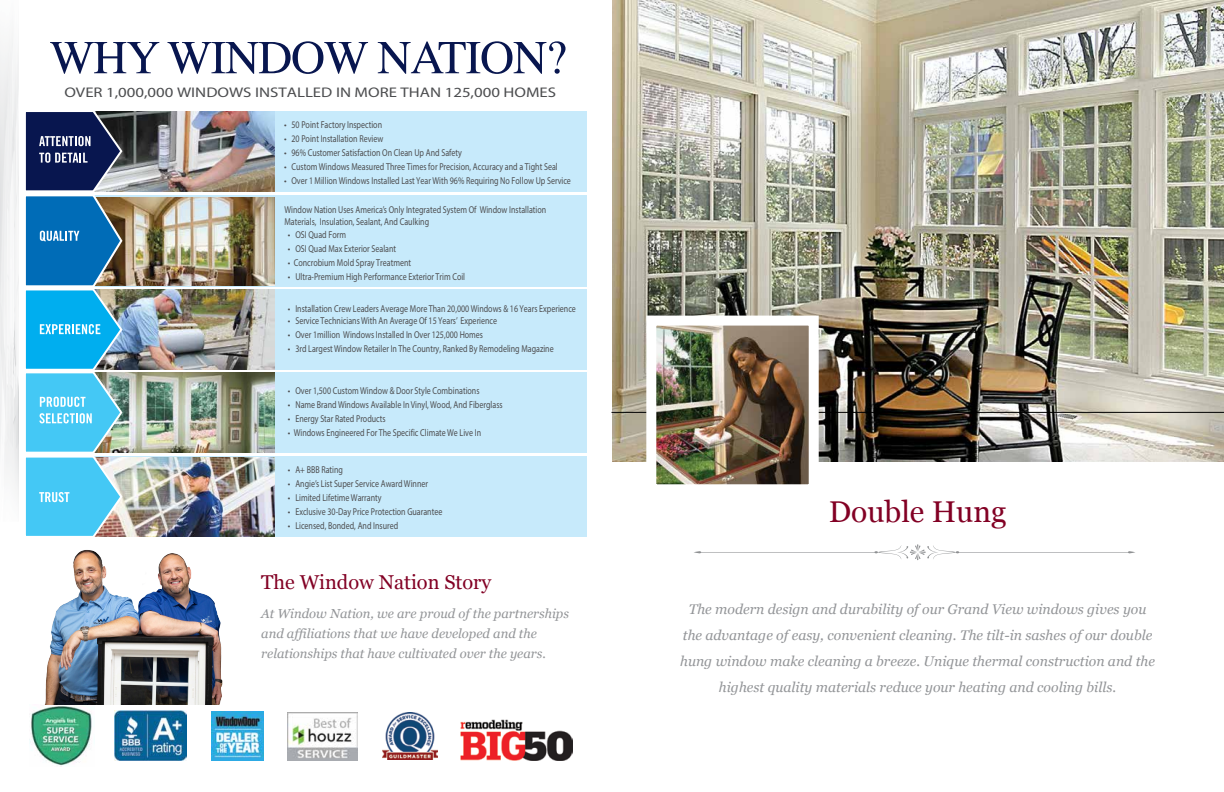
<style>
.page{position:relative;width:1224px;height:792px;background:#fff}
.page>*{position:absolute;margin:0;border:0;box-sizing:border-box;transform-origin:0 0}
.t1{font:30px "Georgia";color:#820024}
.t2{font:20px "Georgia";color:#820024}
.t3{font:italic 14px/26px "Georgia";color:#939598;text-align:center}
.t4{font:14px "Myriad Pro";color:#4c4d4f;scale:1.2 1}
.t5{font:italic 13px/20px "Georgia";color:#939598}
.t6{font:10px/12px "Myriad Pro";color:#4d4d4f;scale:.8 1}
.s1{font-stretch:condensed}
</style>
<div class="page">
<img style="left:1px;top:37px;width:17px;height:445px">
<img style="left:612px;top:0;width:612px;height:461px">
<hr style="left:611px;top:412px;width:613px;height:1px;background:#000">
<svg style="left:694px;top:544px;width:441px;height:16px"></svg>
<img style="left:657px;top:327px;width:151px;height:156px">
<div style="left:646px;top:316px;width:173px;height:178px;border:10px solid #fff"></div>
<svg style="left:50px;top:42px;width:109px;height:32px"></svg>
<svg style="left:167px;top:41px;width:201px;height:33px"></svg>
<svg style="left:378px;top:41px;width:188px;height:33px"></svg>
<div style="left:90px;top:111px;width:497px;height:80px;background:#c7eafb"></div>
<div style="left:90px;top:195px;width:497px;height:91px;background:#c7eafb"></div>
<div style="left:90px;top:289px;width:497px;height:80px;background:#c7eafb"></div>
<div style="left:90px;top:373px;width:497px;height:80px;background:#c7eafb"></div>
<div style="left:90px;top:457px;width:497px;height:80px;background:#c7eafb"></div>
<img style="left:124px;top:111px;width:151px;height:80px">
<img style="left:124px;top:198px;width:151px;height:88px">
<img style="left:124px;top:290px;width:151px;height:79px">
<img style="left:124px;top:372px;width:151px;height:80px">
<img style="left:124px;top:458px;width:151px;height:24px">
<svg style="left:25px;top:111px;width:99px;height:371px;background:#509bc3"></svg>
<img style="left:29px;top:706px;width:63px;height:60px">
<img style="left:114px;top:710px;width:73px;height:51px">
<img style="left:211px;top:712px;width:52px;height:49px">
<img style="left:287px;top:712px;width:71px;height:49px">
<img style="left:382px;top:712px;width:56px;height:47px">
<img style="left:460px;top:719px;width:112px;height:42px">
<img style="left:15px;top:482px;width:260px;height:222px">
<h3 class="t4" style="left:64px;top:84px;width:411px">OVER 1,000,000 WINDOWS INSTALLED IN MORE THAN 125,000 HOMES</h3>
<p class="t6" style="left:284px;top:119px;width:124px"><span class="s1">•</span> 50 Point Factory Inspection</p>
<p class="t6" style="left:284px;top:133px;width:126px"><span class="s1">•</span> 20 Point Installation Review</p>
<p class="t6" style="left:284px;top:146px;width:224px"><span class="s1">•</span> 96% Customer Satisfaction On Clean Up And Safety</p>
<p class="t6" style="left:284px;top:161px;width:344px"><span class="s1">•</span> Custom Windows Measured Three Times for Precision, Accuracy and a Tight Seal</p>
<p class="t6" style="left:284px;top:174px;width:360px"><span class="s1">•</span> Over 1 Million Windows Installed Last Year With 96% Requiring No Follow Up Service</p>
<p class="t6" style="left:285px;top:203px;width:329px">Window Nation Uses America’s Only Integrated System Of Window Installation<br>Materials, Insulation, Sealant, And Caulking</p>
<p class="t6" style="left:288px;top:229px;width:74px"><span class="s1">•</span> OSI Quad Form</p>
<p class="t6" style="left:288px;top:243px;width:137px"><span class="s1">•</span> OSI Quad Max Exterior Sealant</p>
<p class="t6" style="left:288px;top:257px;width:155px"><span class="s1">•</span> Concrobium Mold Spray Treatment</p>
<p class="t6" style="left:288px;top:271px;width:223px"><span class="s1">•</span> Ultra-Premium High Performance Exterior Trim Coil</p>
<p class="t6" style="left:288px;top:303px;width:361px"><span class="s1">•</span> Installation Crew Leaders Average More Than 20,000 Windows &amp; 16 Years Experience</p>
<p class="t6" style="left:288px;top:315px;width:263px"><span class="s1">•</span> Service Technicians With An Average Of 15 Years’ Experience</p>
<p class="t6" style="left:288px;top:329px;width:245px"><span class="s1">•</span> Over 1million Windows Installed In Over 125,000 Homes</p>
<p class="t6" style="left:288px;top:343px;width:334px"><span class="s1">•</span> 3rd Largest Window Retailer In The Country, Ranked By Remodeling Magazine</p>
<p class="t6" style="left:288px;top:385px;width:241px"><span class="s1">•</span> Over 1,500 Custom Window &amp; Door Style Combinations</p>
<p class="t6" style="left:288px;top:399px;width:270px"><span class="s1">•</span> Name Brand Windows Available In Vinyl, Wood, And Fiberglass</p>
<p class="t6" style="left:288px;top:413px;width:124px"><span class="s1">•</span> Energy Star Rated Products</p>
<p class="t6" style="left:288px;top:427px;width:243px"><span class="s1">•</span> Windows Engineered For The Specific Climate We Live In</p>
<p class="t6" style="left:288px;top:464px;width:70px"><span class="s1">•</span> A+ BBB Rating</p>
<p class="t6" style="left:288px;top:478px;width:177px"><span class="s1">•</span> Angie’s List Super Service Award Winner</p>
<p class="t6" style="left:288px;top:492px;width:118px"><span class="s1">•</span> Limited Lifetime Warranty</p>
<p class="t6" style="left:288px;top:506px;width:195px"><span class="s1">•</span> Exclusive 30-Day Price Protection Guarantee</p>
<p class="t6" style="left:288px;top:520px;width:139px"><span class="s1">•</span> Licensed, Bonded, And Insured</p>
<h2 class="t2" style="left:261px;top:568px;width:232px">The Window Nation Story</h2>
<h3 class="t5" style="left:261px;top:603px;width:309px">At Window Nation, we are proud of the partnerships and affiliations that we have developed and the relationships that have cultivated over the years.</h3>
<h1 class="t1" style="left:829px;top:489px;width:179px">Double Hung</h1>
<p class="t3" style="left:680px;top:595px;width:476px">The modern design and durability of our Grand View windows gives you the advantage of easy, convenient cleaning. The tilt-in sashes of our double hung window make cleaning a breeze. Unique thermal construction and the highest quality materials reduce your heating and cooling bills.</p>
</div>
